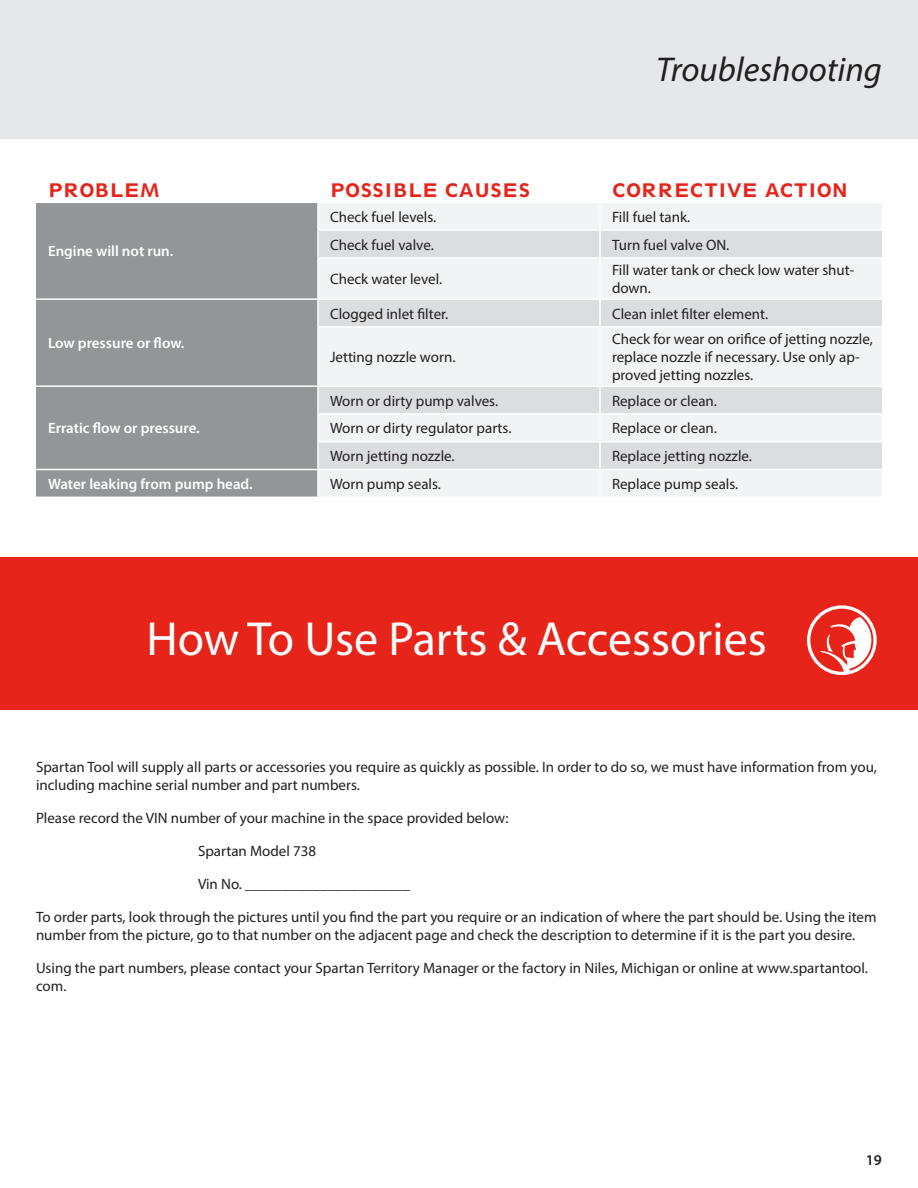
<style>
.page{position:relative;width:918px;height:1188px;background:#fff}
.page>*{position:absolute;margin:0;border:0;box-sizing:border-box;transform-origin:0 0}
.Chapter_Title{font:48px "Myriad Pro";color:#fff}
.t1{font:italic 34.5px "Myriad Pro";color:#231f20}
.Misc_Header__not_in_TOC__Left_align{font:19.5px "Spartan LT Std Heavy Class";color:#e72419}
.Numbered_List{font:15px/18px "Myriad Pro";color:#231f20}
.t2{font:600 15px "Myriad Pro";color:#fff}
.t3{font:600 15px "Myriad Pro";color:#231f20}
</style>
<div class="page">
<div style="left:0;top:0;width:918px;height:139px;background:#e6e7e9"></div>
<div style="left:36px;top:203px;width:281px;height:294px;background:#939598"></div>
<div style="left:319px;top:203px;width:563px;height:293px;background:#f2f3f4"></div>
<svg style="left:319px;top:231px;width:563px;height:238px;fill:#f2f3f4"></svg>
<hr style="left:317px;top:229px;width:283px;height:2px;background:#fff">
<hr style="left:600px;top:229px;width:282px;height:2px;background:#fff">
<hr style="left:317px;top:257px;width:283px;height:2px;background:#fff">
<hr style="left:600px;top:257px;width:282px;height:2px;background:#fff">
<hr style="left:36px;top:298px;width:282px;height:2px;background:#fff">
<hr style="left:318px;top:298px;width:282px;height:2px;background:#fff">
<hr style="left:600px;top:298px;width:282px;height:2px;background:#fff">
<hr style="left:317px;top:326px;width:283px;height:2px;background:#fff">
<hr style="left:600px;top:326px;width:282px;height:2px;background:#fff">
<hr style="left:36px;top:385px;width:282px;height:2px;background:#fff">
<hr style="left:318px;top:385px;width:282px;height:2px;background:#fff">
<hr style="left:600px;top:385px;width:282px;height:2px;background:#fff">
<hr style="left:317px;top:413px;width:283px;height:2px;background:#fff">
<hr style="left:600px;top:413px;width:282px;height:2px;background:#fff">
<hr style="left:317px;top:441px;width:283px;height:1px;background:#fff">
<hr style="left:600px;top:441px;width:282px;height:1px;background:#fff">
<hr style="left:36px;top:469px;width:282px;height:1px;background:#fff">
<hr style="left:318px;top:469px;width:282px;height:1px;background:#fff">
<hr style="left:600px;top:469px;width:282px;height:1px;background:#fff">
<hr style="left:599px;top:203px;width:2px;height:26px;background:#fff">
<hr style="left:599px;top:231px;width:2px;height:26px;background:#fff">
<hr style="left:599px;top:259px;width:2px;height:39px;background:#fff">
<hr style="left:599px;top:300px;width:2px;height:26px;background:#fff">
<hr style="left:599px;top:328px;width:2px;height:57px;background:#fff">
<hr style="left:599px;top:387px;width:2px;height:26px;background:#fff">
<hr style="left:599px;top:415px;width:2px;height:26px;background:#fff">
<hr style="left:599px;top:442px;width:2px;height:27px;background:#fff">
<hr style="left:599px;top:470px;width:2px;height:27px;background:#fff">
<div style="left:0;top:557px;width:918px;height:153px;background:#e72419"></div>
<svg style="left:807px;top:605px;width:70px;height:70px"></svg>
<p class="t1" style="left:656px;top:48px;width:227px">Troubleshooting</p>
<p class="Misc_Header__not_in_TOC__Left_align" style="left:48px;top:178px;width:113px">PROBLEM</p>
<p class="Misc_Header__not_in_TOC__Left_align" style="left:330px;top:178px;width:202px">POSSIBLE CAUSES</p>
<p class="Misc_Header__not_in_TOC__Left_align" style="left:612px;top:178px;width:238px">CORRECTIVE ACTION</p>
<p class="t2" style="left:48px;top:242px;width:127px">Engine will not run.</p>
<p class="t2" style="left:48px;top:334px;width:138px">Low pressure or flow.</p>
<p class="t2" style="left:48px;top:419px;width:153px">Erratic flow or pressure.</p>
<p class="Numbered_List" style="left:330px;top:208px;width:107px">Check fuel levels.</p>
<p class="Numbered_List" style="left:612px;top:208px;width:79px">Fill fuel tank.</p>
<p class="Numbered_List" style="left:330px;top:235px;width:104px">Check fuel valve.</p>
<p class="Numbered_List" style="left:612px;top:235px;width:118px">Turn fuel valve ON.</p>
<p class="Numbered_List" style="left:330px;top:270px;width:112px">Check water level.</p>
<p class="Numbered_List" style="left:612px;top:261px;width:244px">Fill water tank or check low water shut&shy;down.</p>
<p class="Numbered_List" style="left:330px;top:304px;width:119px">Clogged inlet filter.</p>
<p class="Numbered_List" style="left:612px;top:304px;width:156px">Clean inlet filter element.</p>
<p class="Numbered_List" style="left:330px;top:348px;width:126px">Jetting nozzle worn.</p>
<p class="Numbered_List" style="left:612px;top:330px;width:262px">Check for wear on orifice of jetting nozzle, replace nozzle if necessary. Use only ap&shy;proved jetting nozzles.</p>
<p class="Numbered_List" style="left:330px;top:391px;width:168px">Worn or dirty pump valves.</p>
<p class="Numbered_List" style="left:612px;top:391px;width:105px">Replace or clean.</p>
<p class="Numbered_List" style="left:330px;top:419px;width:182px">Worn or dirty regulator parts.</p>
<p class="Numbered_List" style="left:612px;top:419px;width:105px">Replace or clean.</p>
<p class="Numbered_List" style="left:330px;top:447px;width:125px">Worn jetting nozzle.</p>
<p class="Numbered_List" style="left:612px;top:447px;width:140px">Replace jetting nozzle.</p>
<p class="t2" style="left:48px;top:474px;width:206px">Water leaking from pump head.</p>
<p class="Numbered_List" style="left:330px;top:475px;width:111px">Worn pump seals.</p>
<p class="Numbered_List" style="left:612px;top:475px;width:127px">Replace pump seals.</p>
<p class="Chapter_Title" style="left:147px;top:609px;width:622px">How To Use Parts &amp; Accessories</p>
<p class="Numbered_List" style="left:36px;top:758px;width:842px">Spartan Tool will supply all parts or accessories you require as quickly as possible. In order to do so, we must have information from you, including machine serial number and part numbers.</p>
<p class="Numbered_List" style="left:36px;top:809px;width:474px">Please record the VIN number of your machine in the space provided below:</p>
<p class="Numbered_List" style="left:198px;top:842px;width:120px">Spartan Model 738</p>
<p class="Numbered_List" style="left:198px;top:875px;width:214px">Vin No. ______________________</p>
<p class="Numbered_List" style="left:36px;top:908px;width:842px">To order parts, look through the pictures until you find the part you require or an indication of where the part should be. Using the item number from the picture, go to that number on the adjacent page and check the description to determine if it is the part you desire.</p>
<p class="Numbered_List" style="left:36px;top:959px;width:832px">Using the part numbers, please contact your Spartan Territory Manager or the factory in Niles, Michigan or online at www.spartantool. com.</p>
<p class="t3" style="left:866px;top:1151px;width:18px">19</p>
</div>
